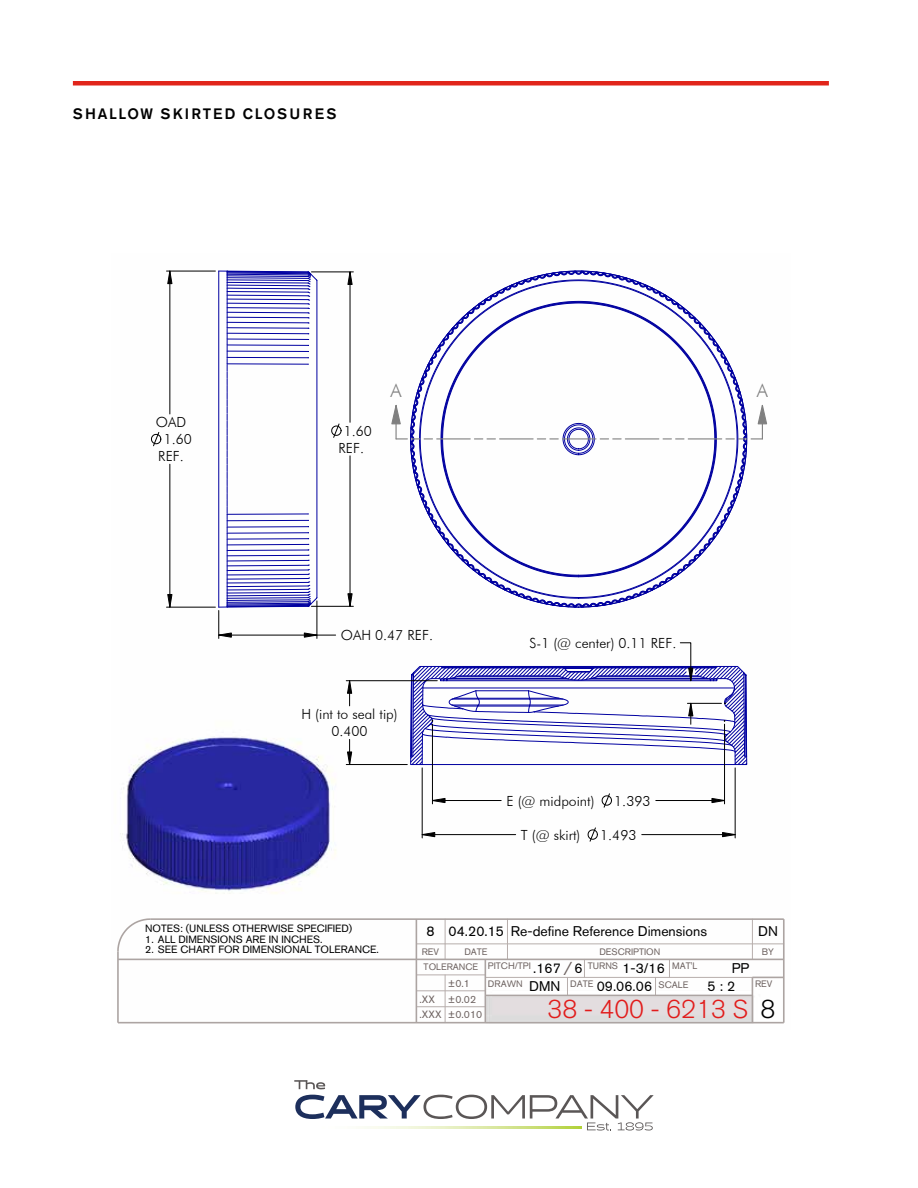
<style>
.page{position:relative;width:918px;height:1188px;background:#fff}
.page>*{position:absolute;margin:0;border:0;box-sizing:border-box;transform-origin:0 0}
.t1{font:300 25.5px "Akzidenz Grotesk Std";color:#e11c1b}
.t2{font:300 25.5px "Akzidenz Grotesk Std";color:#000}
.t3{font:300 18.6px "Futura BT";color:#808080}
.t4{font:300 18.6px "Akzidenz Grotesk Std";color:#6e6361}
.t5{font:500 15px "Akzidenz Grotesk Std";letter-spacing:.115em;color:#000}
.t6{font:300 13.95px/16.8px "Futura BT";color:#000;text-align:center}
.t7{font:13.95px "Akzidenz Grotesk Std";color:#000}
.t8{font:10.5px "Akzidenz Grotesk Std";color:#000}
.t9{font:10.5px/15.9px "Akzidenz Grotesk Std";color:#6e6361}
.t10{font:9.3px "Akzidenz Grotesk Std";color:#6e6361}
</style>
<div class="page">
<div style="left:73px;top:81px;width:756px;height:5px;background:#e1251b"></div>
<img style="left:118px;top:270px;width:666px;height:754px">
<hr style="left:416px;top:943px;width:368px;height:1px;background:#b7aeac">
<hr style="left:445px;top:975px;width:1px;height:48px;background:#b7aeac">
<hr style="left:485px;top:977px;width:267px;height:1px;background:#b7aeac">
<hr style="left:416px;top:990px;width:69px;height:1px;background:#b7aeac">
<hr style="left:416px;top:1006px;width:69px;height:1px;background:#b7aeac">
<hr style="left:416px;top:975px;width:69px;height:1px;background:#b7aeac">
<svg style="left:445px;top:920px;width:1px;height:39px"></svg>
<svg style="left:655px;top:978px;width:1px;height:17px"></svg>
<svg style="left:567px;top:978px;width:1px;height:17px"></svg>
<svg style="left:507px;top:920px;width:1px;height:39px"></svg>
<hr style="left:752px;top:919px;width:1px;height:40px;background:#b7aeac">
<svg style="left:584px;top:960px;width:1px;height:17px"></svg>
<svg style="left:669px;top:960px;width:1px;height:17px"></svg>
<hr style="left:485px;top:995px;width:267px;height:1px;background:#aca4a2">
<hr style="left:150px;top:918px;width:634px;height:2px;background:#aca4a2">
<hr style="left:416px;top:919px;width:1px;height:104px;background:#aca4a2">
<hr style="left:752px;top:977px;width:32px;height:1px;background:#aca4a2">
<hr style="left:118px;top:959px;width:666px;height:1px;background:#aca4a2">
<hr style="left:752px;top:977px;width:1px;height:46px;background:#aca4a2">
<hr style="left:118px;top:1022px;width:666px;height:1px;background:#aca4a2">
<hr style="left:783px;top:919px;width:2px;height:104px;background:#aca4a2">
<hr style="left:485px;top:959px;width:1px;height:64px;background:#aca4a2">
<hr style="left:117px;top:951px;width:2px;height:72px;background:#aca4a2">
<svg style="left:117px;top:917px;width:35px;height:36px"></svg>
<hr style="left:656px;top:800px;width:69px;height:1px;background:#000">
<hr style="left:432px;top:800px;width:69px;height:1px;background:#000">
<hr style="left:724px;top:724px;width:1px;height:80px;background:#000">
<hr style="left:432px;top:724px;width:1px;height:80px;background:#000">
<svg style="left:602px;top:793px;width:10px;height:15px"></svg>
<svg style="left:711px;top:798px;width:13px;height:5px"></svg>
<svg style="left:433px;top:798px;width:13px;height:5px"></svg>
<svg style="left:390px;top:270px;width:378px;height:495px"></svg>
<hr style="left:170px;top:271px;width:1px;height:143px;background:#000">
<hr style="left:167px;top:607px;width:48px;height:1px;background:#000">
<hr style="left:167px;top:271px;width:48px;height:1px;background:#000">
<hr style="left:170px;top:464px;width:1px;height:143px;background:#000">
<svg style="left:151px;top:432px;width:10px;height:15px"></svg>
<svg style="left:167px;top:594px;width:6px;height:14px"></svg>
<svg style="left:167px;top:270px;width:6px;height:14px"></svg>
<svg style="left:218px;top:270px;width:135px;height:368px"></svg>
<svg style="left:588px;top:827px;width:10px;height:15px"></svg>
<hr style="left:422px;top:834px;width:94px;height:1px;background:#000">
<hr style="left:735px;top:768px;width:1px;height:70px;background:#000">
<hr style="left:422px;top:768px;width:1px;height:70px;background:#000">
<hr style="left:642px;top:834px;width:93px;height:1px;background:#000">
<hr style="left:346px;top:680px;width:91px;height:1px;background:#000">
<hr style="left:346px;top:764px;width:61px;height:1px;background:#000">
<svg style="left:722px;top:832px;width:14px;height:5px"></svg>
<svg style="left:422px;top:832px;width:13px;height:5px"></svg>
<svg style="left:347px;top:680px;width:5px;height:26px"></svg>
<svg style="left:347px;top:739px;width:5px;height:25px"></svg>
<svg style="left:294px;top:1080px;width:32px;height:9px"></svg>
<svg style="left:295px;top:1095px;width:359px;height:36px"></svg>
<img style="left:296px;top:1126px;width:286px;height:2px">
<p class="t5" style="left:73px;top:105px;width:265px">SHALLOW SKIRTED CLOSURES</p>
<p class="t6" style="left:156px;top:414px;width:37px">OAD<br>1.60<br>REF.</p>
<p class="t6" style="left:339px;top:422px;width:35px">1.60<br>REF.</p>
<h2 class="t3" style="left:391px;top:379px;width:13px">A</h2>
<h2 class="t3" style="left:757px;top:379px;width:13px">A</h2>
<p class="t6" style="left:341px;top:627px;width:94px">OAH 0.47 REF.</p>
<p class="t6" style="left:302px;top:706px;width:98px">H (int to seal tip)<br>0.400</p>
<p class="t6" style="left:530px;top:634px;width:148px">S-1 (@ center) 0.11 REF.</p>
<p class="t6" style="left:506px;top:792px;width:90px">E (@ midpoint)</p>
<p class="t6" style="left:614px;top:792px;width:38px">1.393</p>
<p class="t6" style="left:521px;top:826px;width:61px">T (@ skirt)</p>
<p class="t6" style="left:600px;top:826px;width:38px">1.493</p>
<p class="t8" style="left:145px;top:923px;width:209px">NOTES: (UNLESS OTHERWISE SPECIFIED)</p>
<p class="t8" style="left:145px;top:933px;width:179px">1. ALL DIMENSIONS ARE IN INCHES.</p>
<p class="t7" style="left:427px;top:923px;width:10px">8</p>
<p class="t7" style="left:511px;top:923px;width:198px">Re-define Reference Dimensions</p>
<p class="t7" style="left:449px;top:923px;width:57px">04.20.15</p>
<p class="t7" style="left:758px;top:923px;width:21px">DN</p>
<p class="t8" style="left:145px;top:944px;width:235px">2. SEE CHART FOR DIMENSIONAL TOLERANCE.</p>
<p class="t10" style="left:422px;top:946px;width:19px">REV</p>
<p class="t10" style="left:464px;top:946px;width:25px">DATE</p>
<p class="t10" style="left:599px;top:946px;width:63px">DESCRIPTION</p>
<p class="t10" style="left:762px;top:946px;width:14px">BY</p>
<p class="t10" style="left:424px;top:962px;width:56px">TOLERANCE</p>
<p class="t9" style="left:419px;top:991px;width:64px">.XX<br>.XXX ±0.010</p>
<h2 class="t4" style="left:564px;top:958px;width:10px">/</h2>
<h1 class="t1" style="left:548px;top:995px;width:202px">38 - 400 - 6213 S</h1>
<p class="t10" style="left:488px;top:961px;width:44px">PITCH/TPI</p>
<p class="t10" style="left:588px;top:961px;width:32px">TURNS</p>
<p class="t10" style="left:672px;top:961px;width:27px">MAT'L</p>
<p class="t7" style="left:732px;top:960px;width:19px">PP</p>
<p class="t7" style="left:533px;top:960px;width:29px">.167</p>
<p class="t7" style="left:622px;top:960px;width:44px">1-3/16</p>
<p class="t7" style="left:574px;top:960px;width:10px">6</p>
<p class="t9" style="left:448px;top:975px;width:30px">±0.1 ±0.02</p>
<p class="t10" style="left:488px;top:979px;width:36px">DRAWN</p>
<p class="t10" style="left:570px;top:979px;width:25px">DATE</p>
<p class="t10" style="left:659px;top:979px;width:31px">SCALE</p>
<p class="t10" style="left:755px;top:979px;width:19px">REV</p>
<p class="t7" style="left:529px;top:978px;width:33px">DMN</p>
<p class="t7" style="left:597px;top:978px;width:57px">09.06.06</p>
<p class="t7" style="left:708px;top:978px;width:29px">5 : 2</p>
<h1 class="t2" style="left:761px;top:995px;width:16px">8</h1>
</div>
